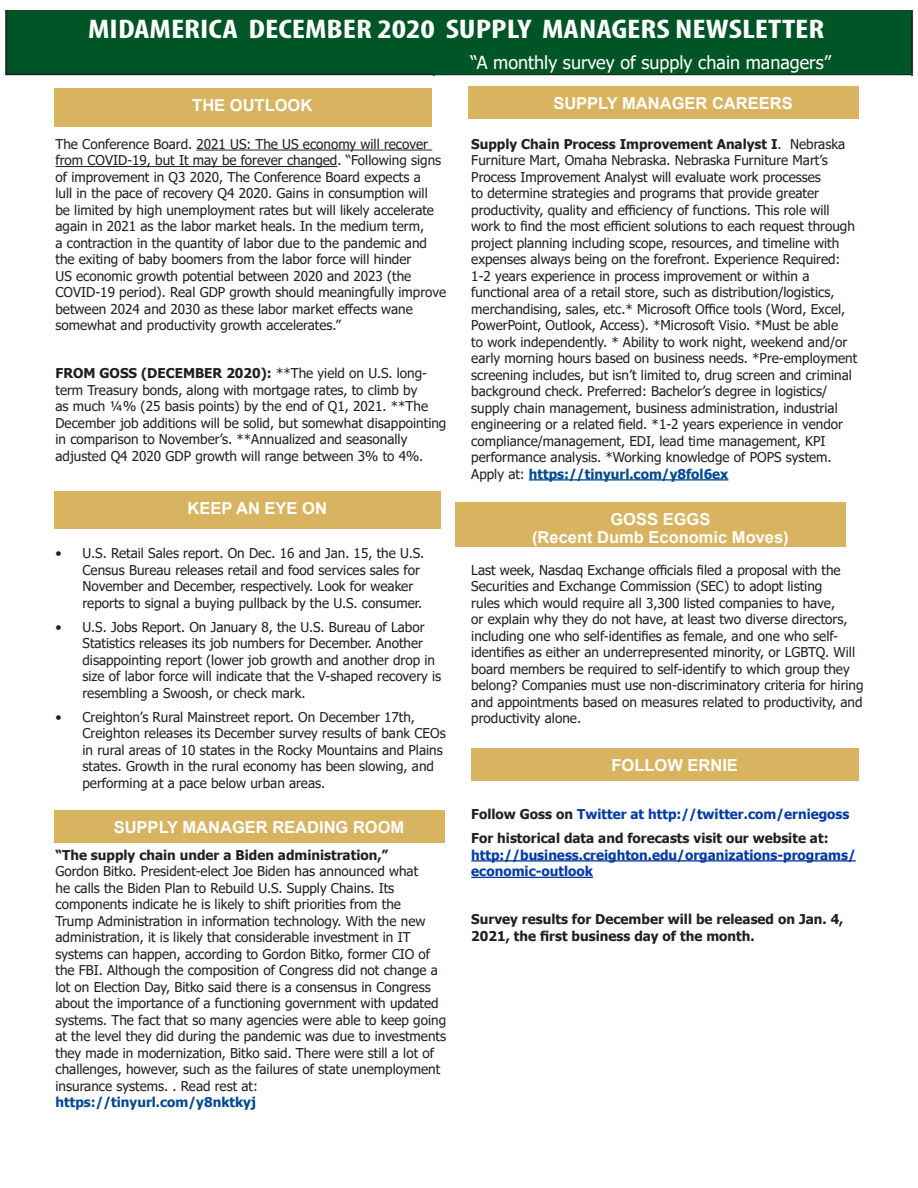
<style>
.page{position:relative;width:918px;height:1188px;background:#fff}
.page>*{position:absolute;margin:0;border:0;box-sizing:border-box;transform-origin:0 0}
.t1{font:700 condensed 27px "Myriad Pro";color:#fff;scale:1.25 1}
.t2{font:18px "Tahoma";color:#fff}
.Body{font:700 16.5px "Arial";color:#fff}
.Body-2{font:13.5px/16.5px "Tahoma";color:#231f20}
.Body-3{font:700 13.5px/16.5px "Tahoma";color:#043aa2}
.Body-4{font:700 13.5px/16.5px "Tahoma";color:#231f20}
.s1{font-weight:700}
.s2{font-weight:700;color:#014990}
.s3{color:#231f20}
</style>
<div class="page">
<div style="left:5px;top:11px;width:909px;height:65px;background:#005526"></div>
<div style="left:54px;top:88px;width:377px;height:39px;background:#d8b461"></div>
<div style="left:455px;top:502px;width:391px;height:45px;background:#d8b461"></div>
<hr style="left:196px;top:150px;width:236px;height:1px;background:#231f20">
<hr style="left:56px;top:166px;width:281px;height:1px;background:#231f20">
<hr style="left:529px;top:479px;width:199px;height:2px;background:#014990">
<hr style="left:471px;top:860px;width:385px;height:2px;background:#043aa2">
<hr style="left:471px;top:877px;width:122px;height:1px;background:#043aa2">
<div style="left:54px;top:491px;width:387px;height:38px;background:#d8b461"></div>
<div style="left:468px;top:86px;width:391px;height:33px;background:#d8b461"></div>
<div style="left:471px;top:749px;width:388px;height:32px;background:#d8b461"></div>
<div style="left:54px;top:810px;width:391px;height:32px;background:#d8b461"></div>
<h1 class="t1" style="left:88px;top:12px;width:591px">MIDAMERICA DECEMBER 2020 SUPPLY MANAGERS NEWSLETTER</h1>
<h2 class="t2" style="left:470px;top:51px;width:362px">“A monthly survey of supply chain managers”</h2>
<p class="Body" style="left:192px;top:93px;width:122px">THE OUTLOOK</p>
<p class="Body" style="left:553px;top:91px;width:241px">SUPPLY MANAGER CAREERS</p>
<p class="Body-2" style="left:56px;top:137px;width:392px">The Conference Board. 2021 US: The US economy will recover from COVID-19, but It may be forever changed. “Following signs of improvement in Q3 2020, The Conference Board expects a<br>lull in the pace of recovery Q4 2020. Gains in consumption will<br>be limited by high unemployment rates but will likely accelerate again in 2021 as the labor market heals. In the medium term,<br>a contraction in the quantity of labor due to the pandemic and the exiting of baby boomers from the labor force will hinder<br>US economic growth potential between 2020 and 2023 (the COVID-19 period). Real GDP growth should meaningfully improve between 2024 and 2030 as these labor market effects wane somewhat and productivity growth accelerates.”</p>
<p class="Body-2" style="left:56px;top:366px;width:392px"><span class="s1">FROM GOSS (DECEMBER 2020):</span> **The yield on U.S. long&shy;term Treasury bonds, along with mortgage rates, to climb by<br>as much ¼% (25 basis points) by the end of Q1, 2021. **The December job additions will be solid, but somewhat disappointing in comparison to November’s. **Annualized and seasonally adjusted Q4 2020 GDP growth will range between 3% to 4%.</p>
<p class="Body" style="left:188px;top:496px;width:141px">KEEP AN EYE ON</p>
<p class="Body-2" style="left:82px;top:546px;width:343px;text-indent:-27px">• U.S. Retail Sales report. On Dec. 16 and Jan. 15, the U.S.<br>Census Bureau releases retail and food services sales for November and December, respectively. Look for weaker reports to signal a buying pullback by the U.S. consumer.</p>
<p class="Body-2" style="left:82px;top:620px;width:360px;text-indent:-27px">• U.S. Jobs Report. On January 8, the U.S. Bureau of Labor Statistics releases its job numbers for December. Another disappointing report (lower job growth and another drop in size of labor force will indicate that the V-shaped recovery is resembling a Swoosh, or check mark.</p>
<p class="Body-2" style="left:82px;top:710px;width:365px;text-indent:-27px">• Creighton’s Rural Mainstreet report. On December 17th, Creighton releases its December survey results of bank CEOs in rural areas of 10 states in the Rocky Mountains and Plains states. Growth in the rural economy has been slowing, and performing at a pace below urban areas.</p>
<p class="Body" style="left:114px;top:815px;width:292px">SUPPLY MANAGER READING ROOM</p>
<p class="Body-2" style="left:56px;top:848px;width:392px"><span class="s1">“The supply chain under a Biden administration,”<br></span>Gordon Bitko. President-elect Joe Biden has announced what<br>he calls the Biden Plan to Rebuild U.S. Supply Chains. Its components indicate he is likely to shift priorities from the<br>Trump Administration in information technology. With the new administration, it is likely that considerable investment in IT systems can happen, according to Gordon Bitko, former CIO of the FBI. Although the composition of Congress did not change a lot on Election Day, Bitko said there is a consensus in Congress about the importance of a functioning government with updated systems. The fact that so many agencies were able to keep going at the level they did during the pandemic was due to investments they made in modernization, Bitko said. There were still a lot of challenges, however, such as the failures of state unemployment insurance systems. . Read rest at: <span class="s2">https://tinyurl.com/y8nktkyj</span></p>
<p class="Body-2" style="left:471px;top:137px;width:387px"><span class="s1">Supply Chain Process Improvement Analyst I</span>. Nebraska Furniture Mart, Omaha Nebraska. Nebraska Furniture Mart’s Process Improvement Analyst will evaluate work processes<br>to determine strategies and programs that provide greater productivity, quality and efficiency of functions. This role will work to find the most efficient solutions to each request through project planning including scope, resources, and timeline with expenses always being on the forefront. Experience Required:<br>1-2 years experience in process improvement or within a functional area of a retail store, such as distribution/logistics, merchandising, sales, etc.* Microsoft Office tools (Word, Excel, PowerPoint, Outlook, Access). *Microsoft Visio. *Must be able<br>to work independently. * Ability to work night, weekend and/or early morning hours based on business needs. *Pre-employment screening includes, but isn’t limited to, drug screen and criminal background check. Preferred: Bachelor’s degree in logistics/ supply chain management, business administration, industrial engineering or a related field. *1-2 years experience in vendor compliance/management, EDI, lead time management, KPI performance analysis. *Working knowledge of POPS system.<br>Apply at: <span class="s2">https://tinyurl.com/y8fol6ex</span></p>
<p class="Body" style="left:610px;top:507px;width:101px">GOSS EGGS</p>
<p class="Body" style="left:532px;top:525px;width:258px">(Recent Dumb Economic Moves)</p>
<p class="Body-2" style="left:471px;top:563px;width:394px">Last week, Nasdaq Exchange officials filed a proposal with the Securities and Exchange Commission (SEC) to adopt listing<br>rules which would require all 3,300 listed companies to have,<br>or explain why they do not have, at least two diverse directors, including one who self-identifies as female, and one who self&shy;identifies as either an underrepresented minority, or LGBTQ. Will board members be required to self-identify to which group they belong? Companies must use non-discriminatory criteria for hiring and appointments based on measures related to productivity, and productivity alone.</p>
<p class="Body" style="left:611px;top:754px;width:128px">FOLLOW ERNIE</p>
<p class="Body-3" style="left:471px;top:807px;width:380px"><span class="s3">Follow Goss on</span> Twitter at http://twitter.com/erniegoss</p>
<p class="Body-3" style="left:471px;top:831px;width:386px"><span class="s3">For historical data and forecasts visit our website at: </span>http://business.creighton.edu/organizations-programs/ economic-outlook</p>
<p class="Body-4" style="left:471px;top:912px;width:374px">Survey results for December will be released on Jan. 4,<br>2021, the first business day of the month.</p>
</div>
